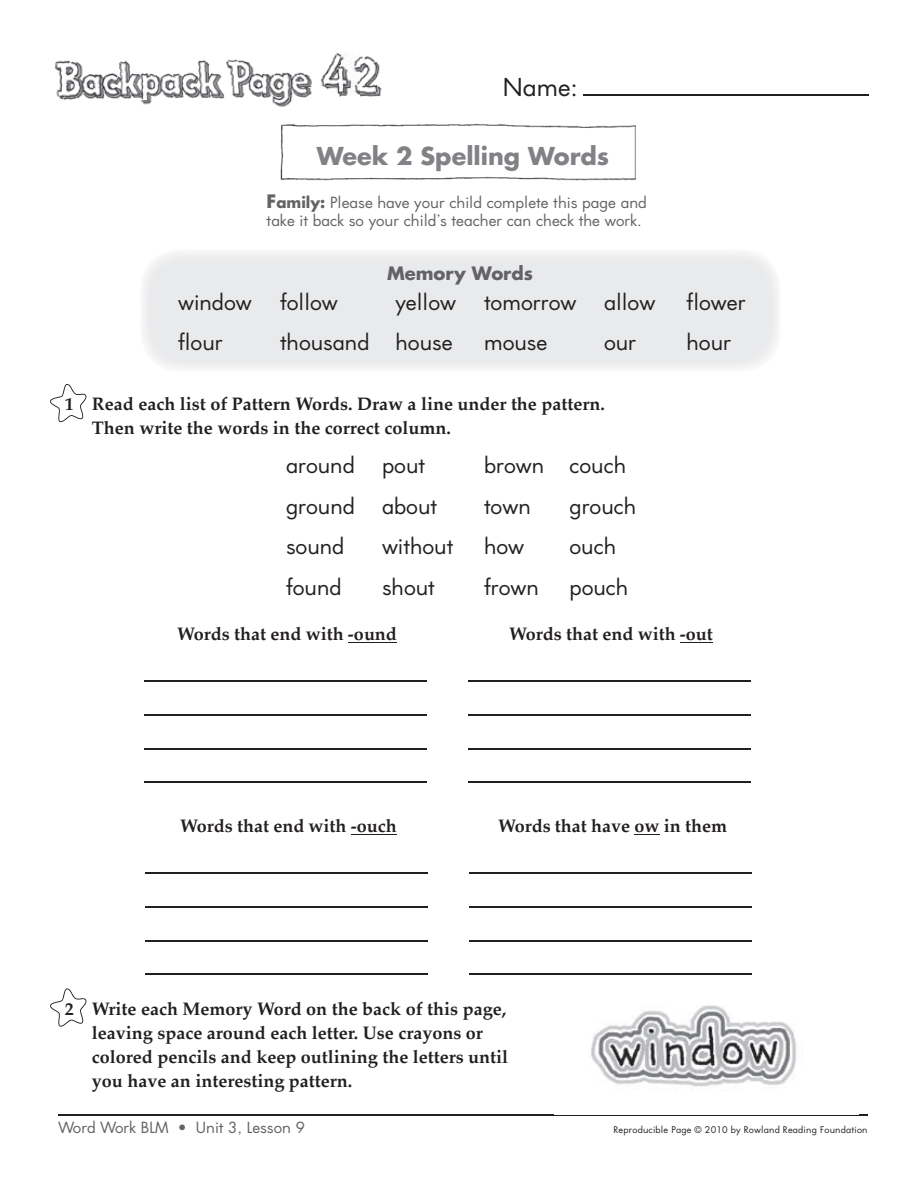
<style>
.page{position:relative;width:918px;height:1188px;background:#fff}
.page>*{position:absolute;margin:0;border:0;box-sizing:border-box;transform-origin:0 0}
.t1{font:24px "Futura Bold Superkids";color:#808285}
.t2{font:24px "Futura Book Superkids";color:#231f20}
.t3{font:21px "Futura Book Superkids";color:#231f20}
.t4{font:700 18px/24px "Palatino";color:#231f20}
.t5{font:18px "Futura Bold Superkids";color:#636366}
.t6{font:15px/18px "Futura Book Superkids";color:#636366}
.t7{font:9px "Futura Book Superkids";letter-spacing:.02em;color:#231f20}
.s1{font-family:"Futura Superkids";font-weight:700;font-size:18px}
.s2{font-family:"Futura Superkids";font-weight:700}
</style>
<div class="page">
<hr style="left:58px;top:1114px;width:810px;height:2px;background:#231f20">
<hr style="left:583px;top:94px;width:285px;height:2px;background:#231f20">
<img style="left:55px;top:59px;width:257px;height:48px">
<img style="left:320px;top:53px;width:62px;height:44px">
<img style="left:342px;top:53px;width:18px;height:44px">
<img style="left:280px;top:123px;width:356px;height:58px">
<svg style="left:50px;top:384px;width:37px;height:38px"></svg>
<hr style="left:348px;top:643px;width:49px;height:1px;background:#231f20">
<hr style="left:680px;top:643px;width:33px;height:1px;background:#231f20">
<hr style="left:144px;top:681px;width:283px;height:1px;background:#231f20">
<hr style="left:468px;top:681px;width:283px;height:1px;background:#231f20">
<hr style="left:144px;top:714px;width:283px;height:1px;background:#231f20">
<hr style="left:468px;top:714px;width:283px;height:1px;background:#231f20">
<hr style="left:144px;top:748px;width:283px;height:1px;background:#231f20">
<hr style="left:468px;top:748px;width:283px;height:1px;background:#231f20">
<hr style="left:144px;top:782px;width:283px;height:1px;background:#231f20">
<hr style="left:468px;top:782px;width:283px;height:1px;background:#231f20">
<hr style="left:351px;top:834px;width:46px;height:1px;background:#231f20">
<svg style="left:635px;top:834px;width:25px;height:1px"></svg>
<hr style="left:145px;top:873px;width:283px;height:1px;background:#231f20">
<hr style="left:469px;top:873px;width:283px;height:1px;background:#231f20">
<hr style="left:145px;top:906px;width:283px;height:1px;background:#231f20">
<hr style="left:469px;top:906px;width:283px;height:1px;background:#231f20">
<hr style="left:145px;top:940px;width:283px;height:1px;background:#231f20">
<hr style="left:469px;top:940px;width:283px;height:1px;background:#231f20">
<hr style="left:145px;top:974px;width:283px;height:1px;background:#231f20">
<hr style="left:469px;top:974px;width:283px;height:1px;background:#231f20">
<svg style="left:50px;top:988px;width:37px;height:39px"></svg>
<img style="left:591px;top:1005px;width:206px;height:82px">
<h1 class="t2" style="left:503px;top:72px;width:77px">Name:</h1>
<h1 class="t1" style="left:317px;top:140px;width:294px">Week 2 Spelling Words</h1>
<p class="t6" style="left:267px;top:194px;width:382px"><span class="s1">F</span><span class="s2">amily:</span> Please have your child complete this page and take it back so your child’s teacher can check the work.</p>
<p class="t5" style="left:387px;top:261px;width:147px">Memory Words</p>
<p class="t3" style="left:178px;top:289px;width:75px">window</p>
<p class="t3" style="left:280px;top:289px;width:59px">follow</p>
<p class="t3" style="left:396px;top:289px;width:62px">yellow</p>
<p class="t3" style="left:484px;top:289px;width:94px">tomorrow</p>
<p class="t3" style="left:604px;top:289px;width:53px">allow</p>
<p class="t3" style="left:687px;top:289px;width:61px">flower</p>
<p class="t3" style="left:178px;top:329px;width:46px">flour</p>
<p class="t3" style="left:280px;top:329px;width:174px">thousand house</p>
<p class="t3" style="left:484px;top:329px;width:65px">mouse</p>
<p class="t3" style="left:604px;top:329px;width:34px">our</p>
<p class="t3" style="left:687px;top:329px;width:46px">hour</p>
<p class="t4" style="left:92px;top:392px;width:515px;text-indent:-27px">1 Read each list of Pattern Words. Draw a line under the pattern.<br>Then write the words in the correct column.</p>
<p class="t3" style="left:286px;top:452px;width:70px">around</p>
<p class="t3" style="left:382px;top:452px;width:45px">pout</p>
<p class="t3" style="left:484px;top:452px;width:144px">brown couch</p>
<p class="t3" style="left:286px;top:493px;width:70px">ground</p>
<p class="t3" style="left:382px;top:493px;width:57px">about</p>
<p class="t3" style="left:484px;top:493px;width:48px">town</p>
<p class="t3" style="left:570px;top:493px;width:68px">grouch</p>
<p class="t3" style="left:286px;top:533px;width:60px">sound</p>
<p class="t3" style="left:382px;top:533px;width:73px">without</p>
<p class="t3" style="left:484px;top:533px;width:42px">how</p>
<p class="t3" style="left:570px;top:533px;width:48px">ouch</p>
<p class="t3" style="left:286px;top:574px;width:57px">found</p>
<p class="t3" style="left:382px;top:574px;width:54px">shout</p>
<p class="t3" style="left:484px;top:574px;width:56px">frown</p>
<p class="t3" style="left:570px;top:574px;width:60px">pouch</p>
<p class="t4" style="left:177px;top:622px;width:221px">Words that end with -ound</p>
<p class="t4" style="left:509px;top:622px;width:205px">Words that end with -out</p>
<p class="t4" style="left:180px;top:814px;width:218px">Words that end with -ouch</p>
<p class="t4" style="left:498px;top:814px;width:231px">Words that have ow in them</p>
<p class="t4" style="left:92px;top:996px;width:418px;text-indent:-27px">2 Write each Memory Word on the back of this page, leaving space around each letter. Use crayons or colored pencils and keep outlining the letters until you have an interesting pattern.</p>
<p class="t6" style="left:58px;top:1119px;width:248px">Word Work BLM • Unit 3, Lesson 9</p>
<p class="t7" style="left:614px;top:1124px;width:256px">Reproducible Page © 2010 by Rowland Reading Foundation</p>
</div>
